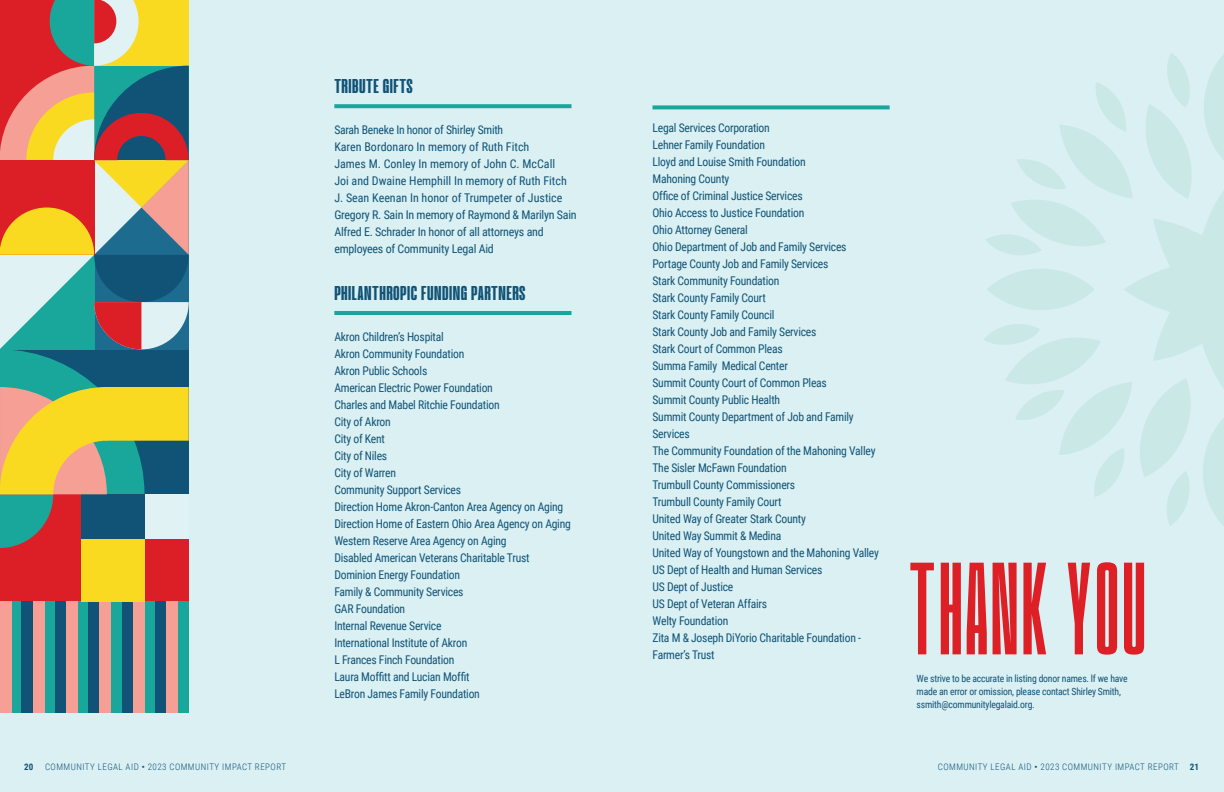
<style>
.page{position:relative;width:1224px;height:792px;background:#fff}
.page>*{position:absolute;margin:0;border:0;box-sizing:border-box;transform-origin:0 0}
.t1{font:131px "Heliuk";letter-spacing:.025em;color:#dd1f26}
.t2{font:20px "Heliuk Brave";letter-spacing:.025em;color:#105376}
.t3{font:12px/17px "Roboto Condensed";letter-spacing:-.02em;color:#105376}
.t4{font:10px/13px "Roboto Condensed";letter-spacing:-.02em;color:#105376}
.t5{font:300 9px "Roboto Condensed";letter-spacing:.05em;color:#105376}
.t6{font:700 9px "Roboto Condensed";color:#105376}
.s1{font-family:"Montserrat";font-weight:800}
.s2{font-weight:700}
</style>
<div class="page">
<div style="left:612px;top:0;width:612px;height:792px;background:#daf0f3"></div>
<div style="left:0;top:0;width:612px;height:792px;background:#daf0f3"></div>
<svg style="left:334px;top:104px;width:238px;height:4px"></svg>
<hr style="left:334px;top:311px;width:238px;height:4px;background:#18a69c">
<svg style="left:652px;top:105px;width:238px;height:4px"></svg>
<svg style="left:984px;top:53px;width:240px;height:473px"></svg>
<div style="left:0;top:494px;width:189px;height:108px;background:#dc1f27"></div>
<div style="left:11px;top:602px;width:11px;height:111px;background:#1aa79b"></div>
<div style="left:22px;top:602px;width:11px;height:111px;background:#105376"></div>
<div style="left:44px;top:602px;width:11px;height:111px;background:#1aa79b"></div>
<div style="left:55px;top:602px;width:11px;height:111px;background:#105376"></div>
<div style="left:33px;top:602px;width:11px;height:111px;background:#f69f95"></div>
<div style="left:0;top:602px;width:11px;height:111px;background:#f69f95"></div>
<div style="left:77px;top:602px;width:12px;height:111px;background:#1aa79b"></div>
<div style="left:89px;top:602px;width:11px;height:111px;background:#105376"></div>
<div style="left:66px;top:602px;width:11px;height:111px;background:#f69f95"></div>
<div style="left:111px;top:602px;width:11px;height:111px;background:#1aa79b"></div>
<div style="left:122px;top:602px;width:11px;height:111px;background:#105376"></div>
<div style="left:100px;top:602px;width:11px;height:111px;background:#f69f95"></div>
<div style="left:144px;top:602px;width:11px;height:111px;background:#1aa79b"></div>
<div style="left:155px;top:602px;width:11px;height:111px;background:#105376"></div>
<div style="left:133px;top:602px;width:11px;height:111px;background:#f69f95"></div>
<div style="left:178px;top:602px;width:11px;height:111px;background:#1aa79b"></div>
<div style="left:166px;top:602px;width:12px;height:111px;background:#f69f95"></div>
<div style="left:81px;top:539px;width:64px;height:63px;background:#fada21"></div>
<svg style="left:0;top:0;width:189px;height:548px;background:#9c916e"></svg>
<h2 class="t2" style="left:334px;top:75px;width:80px">TRIBUTE GIFTS</h2>
<p class="t3" style="left:334px;top:120px;width:244px">Sarah Beneke In honor of Shirley Smith<br>Karen Bordonaro In memory of Ruth Fitch<br>James M. Conley In memory of John C. McCall<br>Joi and Dwaine Hemphill In memory of Ruth Fitch J. Sean Keenan In honor of Trumpeter of Justice Gregory R. Sain In memory of Raymond &amp; Marilyn Sain Alfred E. Schrader In honor of all attorneys and employees of Community Legal Aid</p>
<h2 class="t2" style="left:334px;top:281px;width:193px">PHILANTHROPIC FUNDING PARTNERS</h2>
<p class="t3" style="left:334px;top:328px;width:238px">Akron Children’s Hospital<br>Akron Community Foundation<br>Akron Public Schools<br>American Electric Power Foundation<br>Charles and Mabel Ritchie Foundation<br>City of Akron<br>City of Kent<br>City of Niles<br>City of Warren<br>Community Support Services<br>Direction Home Akron-Canton Area Agency on Aging<br>Direction Home of Eastern Ohio Area Agency on Aging<br>Western Reserve Area Agency on Aging<br>Disabled American Veterans Charitable Trust<br>Dominion Energy Foundation<br>Family &amp; Community Services<br>GAR Foundation<br>Internal Revenue Service<br>International Institute of Akron<br>L Frances Finch Foundation<br>Laura Moffitt and Lucian Moffit<br>LeBron James Family Foundation</p>
<p class="t3" style="left:652px;top:119px;width:228px">Legal Services Corporation<br>Lehner Family Foundation<br>Lloyd and Louise Smith Foundation<br>Mahoning County<br>Office of Criminal Justice Services<br>Ohio Access to Justice Foundation<br>Ohio Attorney General<br>Ohio Department of Job and Family Services<br>Portage County Job and Family Services<br>Stark Community Foundation<br>Stark County Family Court<br>Stark County Family Council<br>Stark County Job and Family Services<br>Stark Court of Common Pleas<br>Summa Family Medical Center<br>Summit County Court of Common Pleas<br>Summit County Public Health<br>Summit County Department of Job and Family<br>Services<br>The Community Foundation of the Mahoning Valley<br>The Sisler McFawn Foundation<br>Trumbull County Commissioners<br>Trumbull County Family Court<br>United Way of Greater Stark County<br>United Way Summit &amp; Medina<br>United Way of Youngstown and the Mahoning Valley<br>US Dept of Health and Human Services<br>US Dept of Justice<br>US Dept of Veteran Affairs<br>Welty Foundation<br>Zita M &amp; Joseph DiYorio Charitable Foundation -<br>Farmer’s Trust</p>
<h1 class="t1" style="left:909px;top:540px;width:239px">THANK YOU</h1>
<p class="t4" style="left:917px;top:672px;width:213px">We strive to be accurate in listing donor names. lf we have made an error or omission, please contact Shirley Smith, ssmith@communitylegalaid.org.</p>
<p class="t6" style="left:24px;top:761px;width:11px">20</p>
<p class="t5" style="left:45px;top:761px;width:242px">COMMUNITY LEGAL AID <span class="s1">·</span> 2023 COMMUNITY IMPACT REPORT</p>
<p class="t5" style="left:938px;top:761px;width:263px">COMMUNITY LEGAL AID <span class="s1">·</span> 2023 COMMUNITY IMPACT REPORT <span class="s2">21</span></p>
</div>
